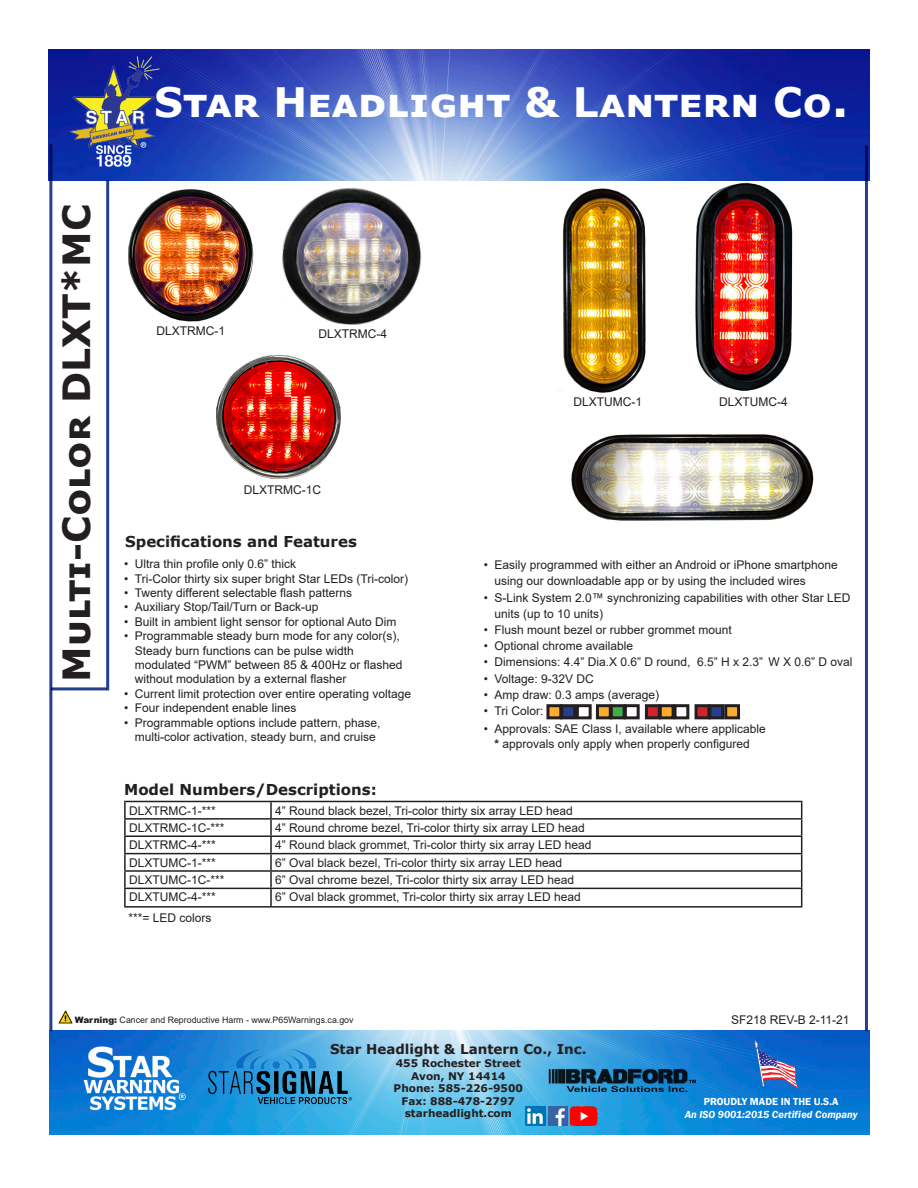
<style>
.page{position:relative;width:918px;height:1188px;background:#fff}
.page>*{position:absolute;margin:0;border:0;box-sizing:border-box;transform-origin:0 0}
.t1{font:700 40.5px "Verdana";color:#fff}
.t2{font:700 37.5px "Verdana";color:#231f20}
.t3{font:700 15px "Verdana";color:#231f20}
.t4{font:700 13.5px "Verdana";color:#231f20}
.t5{font:12px/14.4px "Arial";color:#231f20}
.t6{font:700 10.5px "Verdana";color:#231f20}
.t7{font:italic 600 10.5px "Franklin Gothic";color:#fff}
.t8{font:600 10.5px "Franklin Gothic";color:#fff}
.t9{font:8.85px "Arial";color:#231f20}
.s1{font-size:45px}
.s2{font-weight:700}
.s3{font-family:"Arial MT Black"}
</style>
<div class="page">
<img style="left:49px;top:1031px;width:820px;height:104px">
<img style="left:49px;top:50px;width:820px;height:130px">
<img style="left:197px;top:1042px;width:164px;height:68px">
<img style="left:67px;top:53px;width:97px;height:115px">
<img style="left:548px;top:1068px;width:148px;height:23px">
<img style="left:79px;top:1040px;width:113px;height:73px">
<div style="left:548px;top:706px;width:13px;height:12px;background:#faac2c"></div>
<div style="left:546px;top:704px;width:16px;height:15px;border:3px solid #231f20"></div>
<div style="left:562px;top:706px;width:13px;height:12px;background:#253f8e"></div>
<div style="left:560px;top:704px;width:16px;height:15px;border:3px solid #231f20"></div>
<div style="left:576px;top:704px;width:16px;height:15px;border:3px solid #231f20"></div>
<svg style="left:755px;top:1039px;width:43px;height:50px;background:#5174bc"></svg>
<hr style="left:49px;top:144px;width:3px;height:887px;background:#253f8e">
<hr style="left:51px;top:687px;width:56px;height:3px;background:#253f8e">
<hr style="left:106px;top:180px;width:3px;height:510px;background:#253f8e">
<hr style="left:865px;top:145px;width:3px;height:886px;background:#253f8e">
<hr style="left:124px;top:801px;width:147px;height:1px;background:#231f20">
<hr style="left:124px;top:818px;width:147px;height:2px;background:#231f20">
<hr style="left:124px;top:835px;width:147px;height:2px;background:#231f20">
<hr style="left:124px;top:853px;width:147px;height:1px;background:#231f20">
<hr style="left:124px;top:870px;width:147px;height:2px;background:#231f20">
<hr style="left:124px;top:888px;width:147px;height:1px;background:#231f20">
<svg style="left:124px;top:802px;width:2px;height:104px"></svg>
<hr style="left:124px;top:906px;width:147px;height:2px;background:#231f20">
<hr style="left:271px;top:801px;width:531px;height:1px;background:#231f20">
<hr style="left:271px;top:818px;width:531px;height:2px;background:#231f20">
<hr style="left:271px;top:835px;width:531px;height:2px;background:#231f20">
<hr style="left:271px;top:853px;width:531px;height:1px;background:#231f20">
<hr style="left:271px;top:870px;width:531px;height:2px;background:#231f20">
<hr style="left:271px;top:888px;width:531px;height:1px;background:#231f20">
<svg style="left:270px;top:802px;width:2px;height:104px"></svg>
<svg style="left:801px;top:802px;width:1px;height:104px"></svg>
<hr style="left:271px;top:906px;width:531px;height:2px;background:#231f20">
<div style="left:597px;top:706px;width:13px;height:12px;background:#faac2c"></div>
<div style="left:596px;top:704px;width:16px;height:15px;border:3px solid #231f20"></div>
<div style="left:611px;top:706px;width:13px;height:12px;background:#40ae49"></div>
<div style="left:610px;top:704px;width:16px;height:15px;border:3px solid #231f20"></div>
<div style="left:624px;top:704px;width:16px;height:15px;border:3px solid #231f20"></div>
<div style="left:660px;top:706px;width:13px;height:12px;background:#faac2c"></div>
<div style="left:659px;top:704px;width:16px;height:15px;border:3px solid #231f20"></div>
<div style="left:646px;top:706px;width:13px;height:12px;background:#d1232a"></div>
<div style="left:645px;top:704px;width:16px;height:15px;border:3px solid #231f20"></div>
<div style="left:674px;top:704px;width:15px;height:15px;border:3px solid #231f20"></div>
<div style="left:696px;top:706px;width:13px;height:12px;background:#d1232a"></div>
<div style="left:695px;top:704px;width:15px;height:15px;border:3px solid #231f20"></div>
<div style="left:710px;top:706px;width:13px;height:12px;background:#253f8e"></div>
<div style="left:708px;top:704px;width:16px;height:15px;border:3px solid #231f20"></div>
<div style="left:726px;top:706px;width:13px;height:12px;background:#faac2c"></div>
<div style="left:724px;top:704px;width:16px;height:15px;border:3px solid #231f20"></div>
<img style="left:549px;top:1106px;width:19px;height:19px">
<img style="left:525px;top:1106px;width:20px;height:20px">
<img style="left:570px;top:1106px;width:27px;height:20px">
<img style="left:58px;top:1011px;width:15px;height:13px">
<img style="left:128px;top:188px;width:126px;height:134px">
<img style="left:282px;top:187px;width:140px;height:138px">
<img style="left:215px;top:354px;width:126px;height:125px">
<img style="left:690px;top:180px;width:111px;height:211px">
<img style="left:557px;top:188px;width:89px;height:205px">
<img style="left:571px;top:434px;width:243px;height:87px">
<p class="t1" style="left:154px;top:73px;width:696px">Star Headlight &amp; Lantern Co<span class="s1">.</span></p>
<p class="t2" style="left:50px;top:682px;width:479px;rotate:-90deg">Multi-Color DLXT*MC</p>
<p class="t5" style="left:157px;top:324px;width:70px">DLXTRMC-1</p>
<p class="t5" style="left:319px;top:327px;width:70px">DLXTRMC-4</p>
<p class="t5" style="left:244px;top:482px;width:79px">DLXTRMC-1C</p>
<p class="t3" style="left:125px;top:531px;width:233px">Specifications and Features</p>
<p class="t5" style="left:124px;top:557px;width:174px">• Ultra thin profile only 0.6” thick</p>
<p class="t5" style="left:124px;top:571px;width:285px">• Tri-Color thirty six super bright Star LEDs (Tri-color)</p>
<p class="t5" style="left:124px;top:585px;width:230px">• Twenty different selectable flash patterns</p>
<p class="t5" style="left:124px;top:600px;width:196px">• Auxiliary Stop/Tail/Turn or Back-up</p>
<p class="t5" style="left:124px;top:614px;width:274px">• Built in ambient light sensor for optional Auto Dim</p>
<p class="t5" style="left:135px;top:629px;width:269px;text-indent:-11px">• Programmable steady burn mode for any color(s), Steady burn functions can be pulse width modulated “PWM” between 85 &amp; 400Hz or flashed without modulation by a external flasher</p>
<p class="t5" style="left:124px;top:686px;width:288px">• Current limit protection over entire operating voltage</p>
<p class="t5" style="left:124px;top:701px;width:174px">• Four independent enable lines</p>
<p class="t5" style="left:124px;top:715px;width:258px;text-align:center">• Programmable options include pattern, phase, multi-color activation, steady burn, and cruise</p>
<p class="t3" style="left:124px;top:779px;width:254px">Model Numbers/Descriptions:</p>
<p class="t5" style="left:573px;top:395px;width:70px">DLXTUMC-1</p>
<p class="t5" style="left:719px;top:395px;width:70px">DLXTUMC-4</p>
<p class="t5" style="left:494px;top:557px;width:345px;line-height:16.2px;text-indent:-11px">• Easily programmed with either an Android or iPhone smartphone using our downloadable app or by using the included wires</p>
<p class="t5" style="left:494px;top:589px;width:358px;line-height:16.2px;text-indent:-11px">• S-Link System 2.0™ synchronizing capabilities with other Star LED units (up to 10 units)</p>
<p class="t5" style="left:484px;top:623px;width:250px">• Flush mount bezel or rubber grommet mount</p>
<p class="t5" style="left:484px;top:639px;width:151px">• Optional chrome available</p>
<p class="t5" style="left:484px;top:655px;width:370px">• Dimensions: 4.4” Dia.X 0.6” D round, 6.5” H x 2.3” W X 0.6” D oval</p>
<p class="t5" style="left:484px;top:671px;width:112px">• Voltage: 9-32V DC</p>
<p class="t5" style="left:484px;top:687px;width:177px">• Amp draw: 0.3 amps (average)</p>
<p class="t5" style="left:484px;top:704px;width:61px">• Tri Color:</p>
<p class="t5" style="left:484px;top:722px;width:284px;text-align:center">• Approvals: SAE Class I, available where applicable <span class="s2">*</span> approvals only apply when properly configured</p>
<p class="t5" style="left:129px;top:803px;width:88px">DLXTRMC-1-***</p>
<p class="t5" style="left:275px;top:803px;width:299px">4” Round black bezel, Tri-color thirty six array LED head</p>
<p class="t5" style="left:129px;top:820px;width:97px">DLXTRMC-1C-***</p>
<p class="t5" style="left:275px;top:820px;width:311px">4” Round chrome bezel, Tri-color thirty six array LED head</p>
<p class="t5" style="left:129px;top:838px;width:88px">DLXTRMC-4-***</p>
<p class="t5" style="left:275px;top:838px;width:318px">4” Round black grommet, Tri-color thirty six array LED head</p>
<p class="t5" style="left:129px;top:855px;width:88px">DLXTUMC-1-***</p>
<p class="t5" style="left:275px;top:855px;width:288px">6” Oval black bezel, Tri-color thirty six array LED head</p>
<p class="t5" style="left:129px;top:873px;width:97px">DLXTUMC-1C-***</p>
<p class="t5" style="left:275px;top:873px;width:300px">6” Oval chrome bezel, Tri-color thirty six array LED head</p>
<p class="t5" style="left:129px;top:890px;width:88px">DLXTUMC-4-***</p>
<p class="t5" style="left:275px;top:890px;width:307px">6” Oval black grommet, Tri-color thirty six array LED head</p>
<p class="t5" style="left:129px;top:911px;width:85px">***= LED colors</p>
<p class="t9" style="left:75px;top:1014px;width:280px"><span class="s3">Warning:</span> Cancer and Reproductive Harm - www.P65Warnings.ca.gov</p>
<p class="t5" style="left:731px;top:1012px;width:120px">SF218 REV-B 2-11-21</p>
<p class="t4" style="left:330px;top:1040px;width:258px">Star Headlight &amp; Lantern Co., Inc.</p>
<p class="t6" style="left:396px;top:1056px;width:127px">455 Rochester Street</p>
<p class="t6" style="left:411px;top:1068px;width:96px">Avon, NY 14414</p>
<p class="t6" style="left:394px;top:1081px;width:131px">Phone: 585-226-9500</p>
<p class="t6" style="left:402px;top:1094px;width:115px">Fax: 888-478-2797</p>
<p class="t6" style="left:405px;top:1106px;width:109px">starheadlight.com</p>
<p class="t8" style="left:704px;top:1095px;width:136px">PROUDLY MADE IN THE U.S.A</p>
<p class="t7" style="left:685px;top:1107px;width:174px">An ISO 9001:2015 Certified Company</p>
</div>
